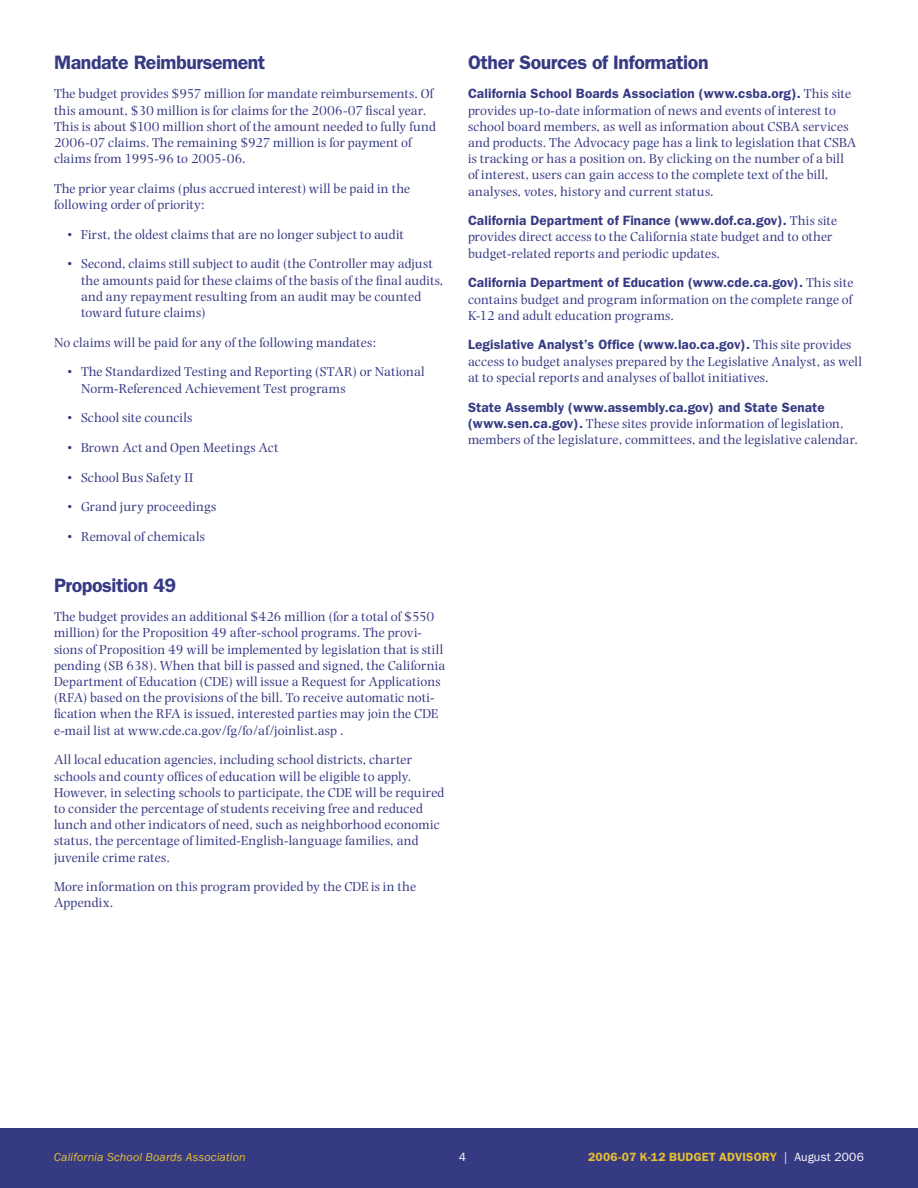
<style>
.page{position:relative;width:918px;height:1188px;background:#fff}
.page>*{position:absolute;margin:0;border:0;box-sizing:border-box;transform-origin:0 0}
.t1{font:600 19.5px "Franklin Gothic";letter-spacing:-.02em;color:#363a83}
.Body{font:13.5px/16.2px "Photina";letter-spacing:.01em;color:#363a83}
.bullets{font:13.5px/16.2px "Photina";letter-spacing:.01em;color:#363a83}
.t2{font:600 12px "Franklin Gothic";letter-spacing:.02em;color:#e6c031}
.t3{font:italic 12px "Franklin Gothic";letter-spacing:.01em;color:#e6c031}
.t4{font:12px "Franklin Gothic";color:#fff}
.s1{font-family:"Franklin Gothic";font-weight:600}
.s2{font-weight:400;color:#fff}
</style>
<div class="page">
<div style="left:0;top:1128px;width:918px;height:60px;background:#363a83"></div>
<p class="t1" style="left:54px;top:50px;width:213px">Mandate Reimbursement</p>
<p class="Body" style="left:54px;top:86px;width:384px">The budget provides $957 million for mandate reimbursements. Of this amount, $30 million is for claims for the 2006-07 fiscal year.<br>This is about $100 million short of the amount needed to fully fund 2006-07 claims. The remaining $927 million is for payment of claims from 1995-96 to 2005-06.</p>
<p class="Body" style="left:54px;top:180px;width:358px">The prior year claims (plus accrued interest) will be paid in the following order of priority:</p>
<p class="bullets" style="left:68px;top:226px;width:338px">• First, the oldest claims that are no longer subject to audit</p>
<p class="bullets" style="left:81px;top:256px;width:364px;text-indent:-14px">• Second, claims still subject to audit (the Controller may adjust the amounts paid for these claims of the basis of the final audits, and any repayment resulting from an audit may be counted toward future claims)</p>
<p class="Body" style="left:54px;top:334px;width:324px">No claims will be paid for any of the following mandates:</p>
<p class="bullets" style="left:81px;top:364px;width:345px;text-indent:-14px">• The Standardized Testing and Reporting (STAR) or National<br>Norm-Referenced Achievement Test programs</p>
<p class="bullets" style="left:68px;top:410px;width:126px">• School site councils</p>
<p class="bullets" style="left:68px;top:440px;width:213px">• Brown Act and Open Meetings Act</p>
<p class="bullets" style="left:68px;top:469px;width:127px">• School Bus Safety II</p>
<p class="bullets" style="left:68px;top:499px;width:150px">• Grand jury proceedings</p>
<p class="bullets" style="left:68px;top:529px;width:139px">• Removal of chemicals</p>
<p class="t1" style="left:54px;top:573px;width:124px">Proposition 49</p>
<p class="Body" style="left:54px;top:609px;width:393px">The budget provides an additional $426 million (for a total of $550 million) for the Proposition 49 after-school programs. The provi&shy;sions of Proposition 49 will be implemented by legislation that is still pending (SB 638). When that bill is passed and signed, the California Department of Education (CDE) will issue a Request for Applications (RFA) based on the provisions of the bill. To receive automatic noti&shy;fication when the RFA is issued, interested parties may join the CDE e-mail list at www.cde.ca.gov/fg/fo/af/joinlist.asp .</p>
<p class="Body" style="left:54px;top:752px;width:392px">All local education agencies, including school districts, charter schools and county offices of education will be eligible to apply.<br>However, in selecting schools to participate, the CDE will be required to consider the percentage of students receiving free and reduced lunch and other indicators of need, such as neighborhood economic status, the percentage of limited-English-language families, and juvenile crime rates.</p>
<p class="Body" style="left:54px;top:879px;width:364px">More information on this program provided by the CDE is in the<br>Appendix.</p>
<p class="t1" style="left:468px;top:50px;width:242px">Other Sources of Information</p>
<p class="Body" style="left:468px;top:86px;width:390px"><span class="s1">California School Boards Association (www.csba.org).</span> This site provides up-to-date information of news and events of interest to school board members, as well as information about CSBA services and products. The Advocacy page has a link to legislation that CSBA is tracking or has a position on. By clicking on the number of a bill of interest, users can gain access to the complete text of the bill, analyses, votes, history and current status.</p>
<p class="Body" style="left:468px;top:213px;width:371px"><span class="s1">California Department of Finance (www.dof.ca.gov).</span> This site provides direct access to the California state budget and to other budget-related reports and periodic updates.</p>
<p class="Body" style="left:468px;top:275px;width:387px;text-align:justify"><span class="s1">California Department of Education (www.cde.ca.gov).</span> This site contains budget and program information on the complete range of K-12 and adult education programs.</p>
<p class="Body" style="left:468px;top:337px;width:395px"><span class="s1">Legislative Analyst’s Office (www.lao.ca.gov).</span> This site provides access to budget analyses prepared by the Legislative Analyst, as well at to special reports and analyses of ballot initiatives.</p>
<p class="Body" style="left:468px;top:399px;width:391px"><span class="s1">State Assembly (www.assembly.ca.gov) and State Senate (www.sen.ca.gov).</span> These sites provide information of legislation, members of the legislature, committees, and the legislative calendar.</p>
<p class="t3" style="left:54px;top:1151px;width:193px">California School Boards Association</p>
<p class="t4" style="left:459px;top:1150px;width:9px">4</p>
<p class="t2" style="left:588px;top:1150px;width:277px">2006-07 K-12 BUDGET ADVISORY <span class="s2">| August 2006</span></p>
</div>
